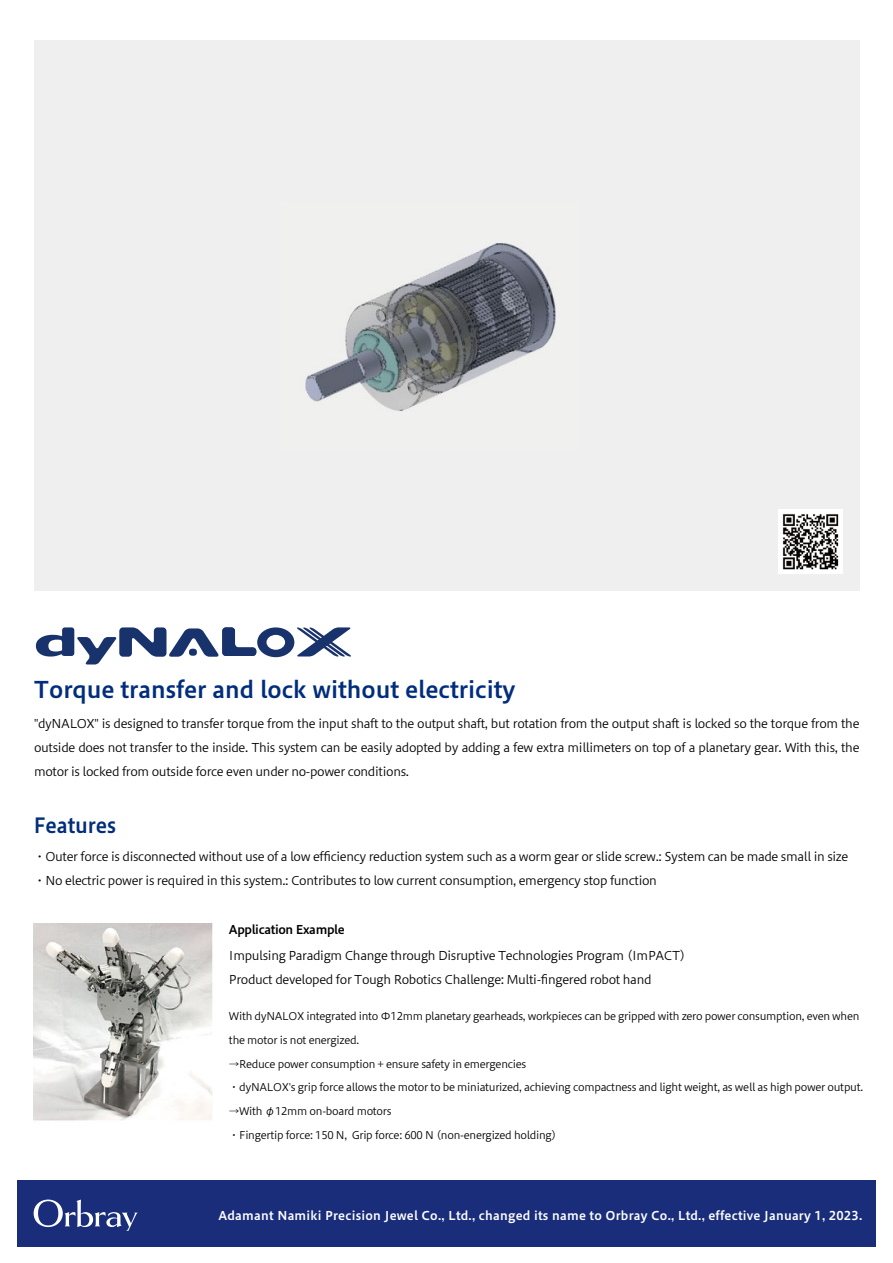
<style>
.page{position:relative;width:893px;height:1263px;background:#fff}
.page>*{position:absolute;margin:0;border:0;box-sizing:border-box;transform-origin:0 0}
.t1{font:22.8px "Hiragino UD Sans Std W6";color:#002d7c}
.t2{font:20.7px "Hiragino UD Sans Std W6";color:#002d7c;scale:.95 1}
.t3{font:12px/23.7px "Hiragino UD Sans Std W3";letter-spacing:-.03em;color:#040000}
.t4{font:12px "Hiragino UD Sans Std W6";letter-spacing:.02em;color:#fff}
.t5{font:12px "Hiragino UD Sans Std W6";letter-spacing:-.03em;color:#040000}
.t6{font:10.5px "Hiragino UD Sans Std W3";letter-spacing:-.03em;color:#040000}
</style>
<div class="page">
<div style="left:17px;top:1180px;width:859px;height:66px;background:#192d7b"></div>
<svg style="left:34px;top:1199px;width:104px;height:32px"></svg>
<div style="left:34px;top:40px;width:825px;height:550px;background:#efefef"></div>
<img style="left:305px;top:243px;width:251px;height:168px">
<svg style="left:36px;top:627px;width:315px;height:37px"></svg>
<img style="left:779px;top:510px;width:63px;height:63px">
<img style="left:34px;top:923px;width:178px;height:198px">
<h1 class="t1" style="left:34px;top:672px;width:483px">Torque transfer and lock without electricity</h1>
<p class="t3" style="left:34px;top:711px;width:827px;text-align:justify">"dyNALOX" is designed to transfer torque from the input shaft to the output shaft, but rotation from the output shaft is locked so the torque from the outside does not transfer to the inside. This system can be easily adopted by adding a few extra millimeters on top of a planetary gear. With this, the motor is locked from outside force even under no-power conditions.</p>
<h2 class="t2" style="left:33px;top:809px;width:89px">Features</h2>
<p class="t3" style="left:34px;top:844px;width:816px">・Outer force is disconnected without use of a low efficiency reduction system such as a worm gear or slide screw.: System can be made small in size・No electric power is required in this system.: Contributes to low current consumption, emergency stop function</p>
<p class="t5" style="left:229px;top:920px;width:117px">Application Example</p>
<p class="t3" style="left:229px;top:943px;width:458px">Impulsing Paradigm Change through Disruptive Technologies Program (ImPACT)<br>Product developed for Tough Robotics Challenge: Multi-fingered robot hand</p>
<p class="t6" style="left:229px;top:1008px;width:632px">With dyNALOX integrated into Φ12mm planetary gearheads, workpieces can be gripped with zero power consumption, even when</p>
<p class="t6" style="left:229px;top:1032px;width:132px">the motor is not energized.</p>
<p class="t6" style="left:229px;top:1056px;width:299px">→Reduce power consumption + ensure safety in emergencies</p>
<p class="t6" style="left:229px;top:1079px;width:636px">・dyNALOX's grip force allows the motor to be miniaturized, achieving compactness and light weight, as well as high power output.</p>
<p class="t6" style="left:229px;top:1103px;width:164px">→With φ12mm on-board motors</p>
<p class="t6" style="left:229px;top:1127px;width:329px">・Fingertip force: 150 N, Grip force: 600 N (non-energized holding)</p>
<p class="t4" style="left:218px;top:1207px;width:645px">Adamant Namiki Precision Jewel Co., Ltd., changed its name to Orbray Co., Ltd., effective January 1, 2023.</p>
</div>
